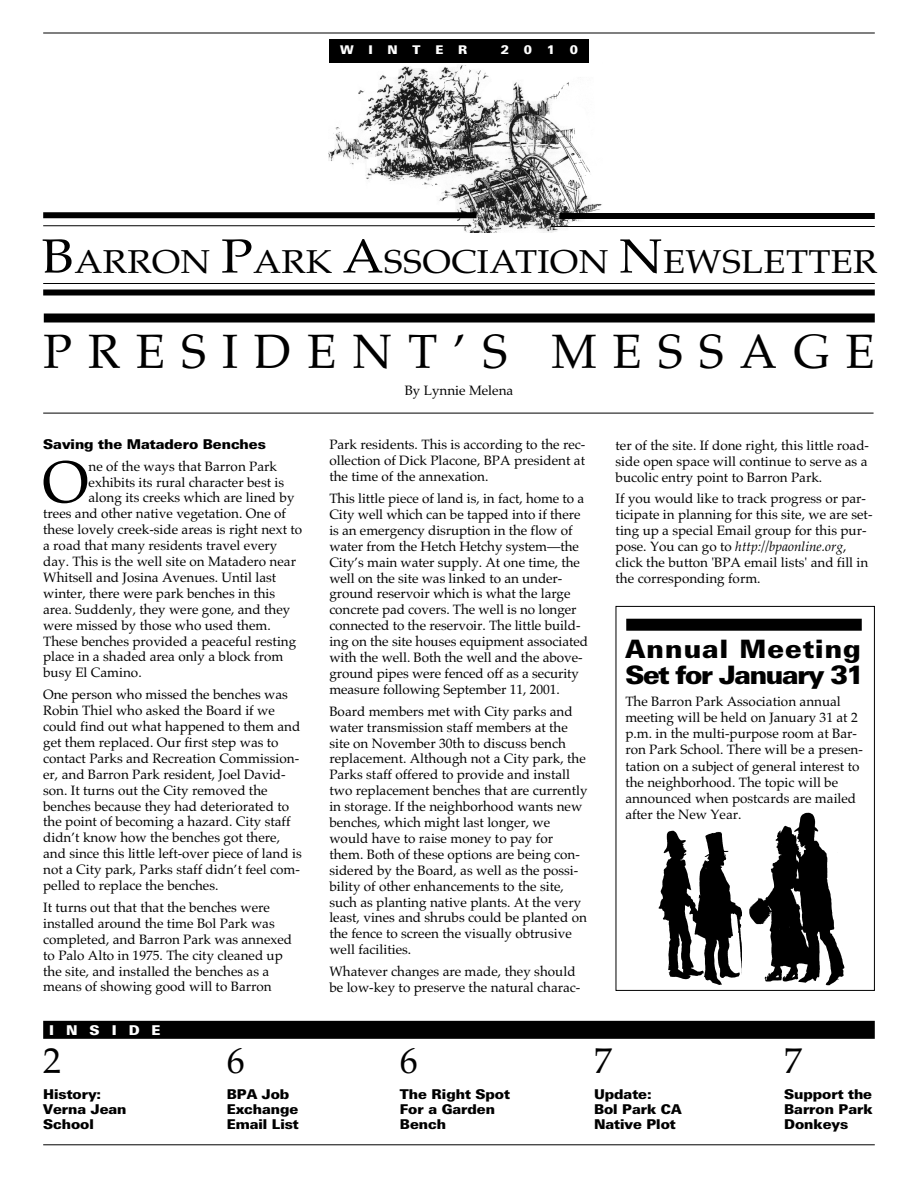
<style>
.page{position:relative;width:918px;height:1188px;background:#fff}
.page>*{position:absolute;margin:0;border:0;box-sizing:border-box;transform-origin:0 0}
.t1{font:59.25px "Palatino";color:#000}
.t2{font:48px "Palatino";letter-spacing:.33em;color:#000}
.t3{font:36px "Palatino";color:#000}
.t4{font:33px "Palatino";letter-spacing:.005em;color:#000;scale:1.1 1}
.t5{font:900 25.35px/25.5px "Linotype Univers Basic";color:#000}
.t6{font:13.5px/15.9px "Palatino";color:#000}
.t7{font:900 13.5px/15px "Linotype Univers Basic";color:#000}
.t8{font:900 13.5px "Linotype Univers Basic";letter-spacing:.89em;color:#fff}
.t9{font:900 12px "Linotype Univers Basic";letter-spacing:1.23em;color:#fff}
.s1{font-size:48px}
.s2{font-style:italic}
</style>
<div class="page">
<hr style="left:43px;top:33px;width:832px;height:1px;background:#000">
<div style="left:43px;top:290px;width:832px;height:6px;background:#000"></div>
<hr style="left:43px;top:283px;width:832px;height:1px;background:#000">
<img style="left:328px;top:65px;width:274px;height:168px">
<div style="left:560px;top:213px;width:315px;height:6px;background:#000"></div>
<div style="left:43px;top:212px;width:434px;height:6px;background:#000"></div>
<hr style="left:43px;top:225px;width:428px;height:1px;background:#000">
<hr style="left:551px;top:226px;width:324px;height:1px;background:#000">
<div style="left:329px;top:39px;width:260px;height:24px;background:#000"></div>
<div style="left:44px;top:314px;width:831px;height:8px;background:#000"></div>
<hr style="left:43px;top:1145px;width:832px;height:1px;background:#000">
<div style="left:43px;top:1021px;width:832px;height:18px;background:#000"></div>
<hr style="left:43px;top:413px;width:831px;height:1px;background:#000">
<div style="left:616px;top:606px;width:259px;height:385px;border:1px solid #000"></div>
<div style="left:626px;top:619px;width:236px;height:12px;background:#000"></div>
<img style="left:749px;top:813px;width:95px;height:172px">
<img style="left:658px;top:830px;width:84px;height:155px">
<p class="t9" style="left:340px;top:46px;width:129px">WINTER</p>
<p class="t9" style="left:501px;top:46px;width:79px">2010</p>
<h3 class="t4" style="left:42px;top:242px;width:761px"><span class="s1">B</span>ARRON <span class="s1">P</span>ARK <span class="s1">A</span>SSOCIATION <span class="s1">N</span>EWSLETTER</h3>
<h2 class="t2" style="left:43px;top:323px;width:833px">PRESIDENT’S MESSAGE</h2>
<p class="t6" style="left:405px;top:382px;width:110px">By Lynnie Melena</p>
<p class="t7" style="left:43px;top:438px;width:224px">Saving the Matadero Benches</p>
<h1 class="t1" style="left:42px;top:447px;width:48px">O</h1>
<p class="t6" style="left:89px;top:458px;width:190px">ne of the ways that Barron Park</p>
<p class="t6" style="left:89px;top:474px;width:197px">exhibits its rural character best is</p>
<p class="t6" style="left:89px;top:490px;width:208px">along its creeks which are lined by</p>
<p class="t6" style="left:43px;top:506px;width:244px">trees and other native vegetation. One of</p>
<p class="t6" style="left:43px;top:522px;width:261px">these lovely creek-side areas is right next to</p>
<p class="t6" style="left:43px;top:538px;width:236px">a road that many residents travel every</p>
<p class="t6" style="left:43px;top:553px;width:254px">day. This is the well site on Matadero near</p>
<p class="t6" style="left:43px;top:569px;width:235px">Whitsell and Josina Avenues. Until last</p>
<p class="t6" style="left:43px;top:585px;width:234px">winter, there were park benches in this</p>
<p class="t6" style="left:43px;top:601px;width:249px">area. Suddenly, they were gone, and they</p>
<p class="t6" style="left:43px;top:617px;width:229px">were missed by those who used them.</p>
<p class="t6" style="left:43px;top:633px;width:255px">These benches provided a peaceful resting</p>
<p class="t6" style="left:43px;top:649px;width:242px">place in a shaded area only a block from</p>
<p class="t6" style="left:43px;top:665px;width:100px">busy El Camino.</p>
<p class="t6" style="left:43px;top:687px;width:260px">One person who missed the benches was Robin Thiel who asked the Board if we could find out what happened to them and get them replaced. Our first step was to contact Parks and Recreation Commission&shy;er, and Barron Park resident, Joel David&shy;son. It turns out the City removed the benches because they had deteriorated to the point of becoming a hazard. City staff didn’t know how the benches got there, and since this little left-over piece of land is not a City park, Parks staff didn’t feel com&shy;pelled to replace the benches.</p>
<p class="t6" style="left:43px;top:899px;width:250px">It turns out that that the benches were installed around the time Bol Park was completed, and Barron Park was annexed to Palo Alto in 1975. The city cleaned up the site, and installed the benches as a means of showing good will to Barron</p>
<p class="t8" style="left:49px;top:1026px;width:113px">INSIDE</p>
<h3 class="t3" style="left:43px;top:1040px;width:19px">2</h3>
<p class="t7" style="left:43px;top:1088px;width:85px">History:<br>Verna Jean<br>School</p>
<h3 class="t3" style="left:227px;top:1040px;width:19px">6</h3>
<p class="t7" style="left:227px;top:1088px;width:73px">BPA Job<br>Exchange<br>Email List</p>
<p class="t6" style="left:329px;top:437px;width:258px;text-align:justify">Park residents. This is according to the rec&shy;ollection of Dick Placone, BPA president at the time of the annexation.</p>
<p class="t6" style="left:329px;top:490px;width:260px">This little piece of land is, in fact, home to a City well which can be tapped into if there is an emergency disruption in the flow of water from the Hetch Hetchy system—the City’s main water supply. At one time, the well on the site was linked to an under&shy;ground reservoir which is what the large concrete pad covers. The well is no longer connected to the reservoir. The little build&shy;ing on the site houses equipment associated with the well. Both the well and the above&shy;ground pipes were fenced off as a security measure following September 11, 2001.</p>
<p class="t6" style="left:329px;top:703px;width:260px">Board members met with City parks and water transmission staff members at the site on November 30th to discuss bench replacement. Although not a City park, the Parks staff offered to provide and install two replacement benches that are currently in storage. If the neighborhood wants new benches, which might last longer, we would have to raise money to pay for them. Both of these options are being con&shy;sidered by the Board, as well as the possi&shy;bility of other enhancements to the site, such as planting native plants. At the very least, vines and shrubs could be planted on the fence to screen the visually obtrusive well facilities.</p>
<p class="t6" style="left:329px;top:964px;width:253px">Whatever changes are made, they should be low-key to preserve the natural charac-</p>
<p class="t6" style="left:616px;top:437px;width:255px">ter of the site. If done right, this little road&shy;side open space will continue to serve as a bucolic entry point to Barron Park.</p>
<p class="t6" style="left:616px;top:491px;width:258px">If you would like to track progress or par&shy;ticipate in planning for this site, we are set&shy;ting up a special Email group for this pur&shy;pose. You can go to <span class="s2">http://bpaonline.org</span>, click the button 'BPA email lists' and fill in the corresponding form.</p>
<h3 class="t5" style="left:625px;top:639px;width:240px">Annual Meeting<br>Set for January 31</h3>
<p class="t6" style="left:625px;top:693px;width:239px">The Barron Park Association annual meeting will be held on January 31 at 2 p.m. in the multi-purpose room at Bar&shy;ron Park School. There will be a presen&shy;tation on a subject of general interest to the neighborhood. The topic will be announced when postcards are mailed after the New Year.</p>
<h3 class="t3" style="left:400px;top:1040px;width:19px">6</h3>
<p class="t7" style="left:400px;top:1088px;width:112px">The Right Spot<br>For a Garden<br>Bench</p>
<h3 class="t3" style="left:594px;top:1040px;width:19px">7</h3>
<p class="t7" style="left:594px;top:1088px;width:89px">Update:<br>Bol Park CA<br>Native Plot</p>
<h3 class="t3" style="left:784px;top:1040px;width:19px">7</h3>
<p class="t7" style="left:784px;top:1088px;width:90px;text-align:justify">Support the Barron Park Donkeys</p>
</div>
